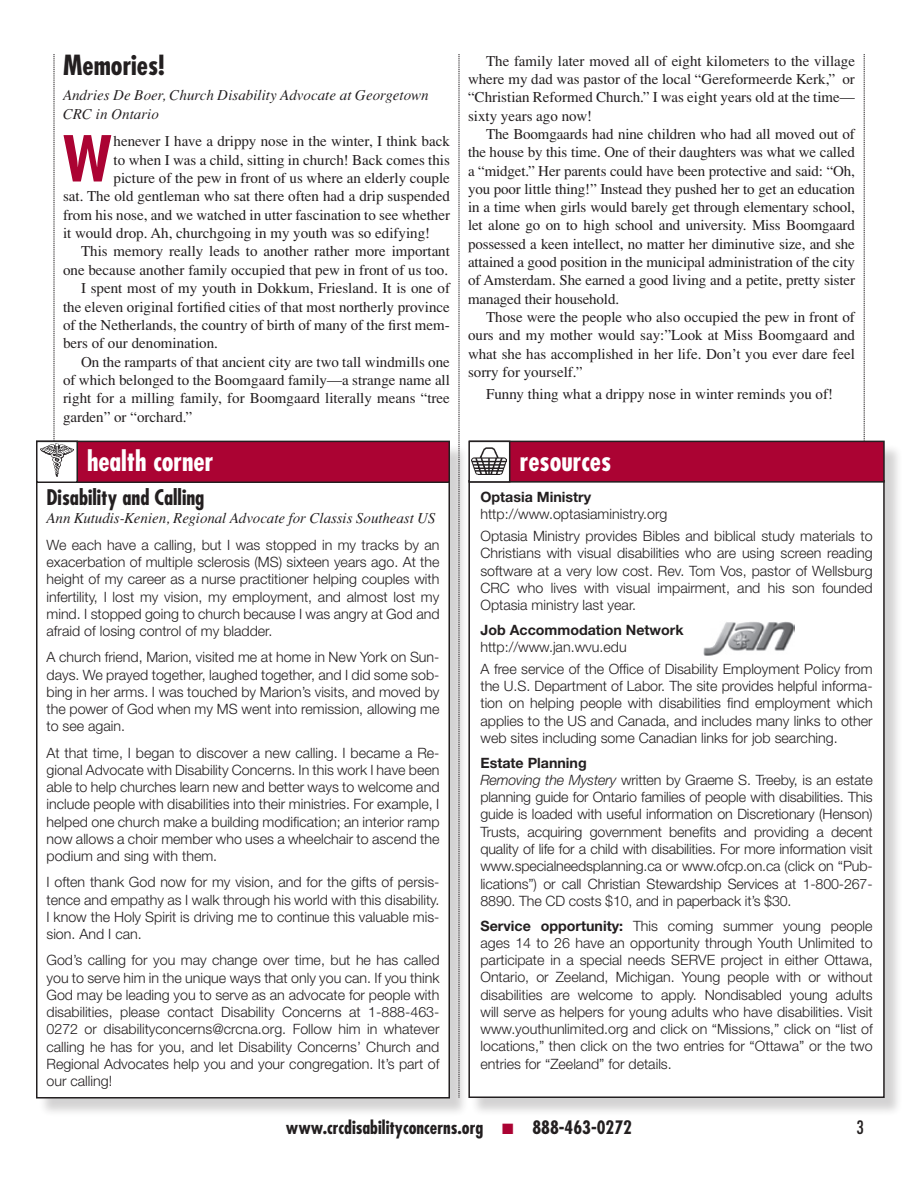
<style>
.page{position:relative;width:918px;height:1188px;background:#fff}
.page>*{position:absolute;margin:0;border:0;box-sizing:border-box;transform-origin:0 0}
.t1{font:700 condensed 61.5px "Futura";color:#ab0333}
.t2{font:700 condensed 27px "Futura";color:#fff}
.t3{font:700 condensed 27px "Futura";color:#231f20}
.t4{font:700 condensed 21px "Futura";color:#231f20}
.t5{font:700 condensed 18px "Futura";color:#231f20}
.t6{font:condensed 18px "Futura";color:#231f20}
.t7{font:15px/18.3px "Times";color:#231f20;text-align:justify}
.t8{font:italic 15px/18.8px "Times";letter-spacing:-.005em;color:#231f20}
.t9{font:300 14.25px/17.2px "Helvetica Neue LT Std";color:#231f20;text-align:justify}
.t10{font:700 14.25px "Helvetica Neue LT Std";color:#231f20}
.s1{font-weight:700}
.s2{font-style:italic}
.s3{color:#ab0333}
</style>
<div class="page">
<svg style="left:459px;top:54px;width:1px;height:389px"></svg>
<div style="left:38px;top:443px;width:441px;height:680px;background:#231f20;opacity:.2"></div>
<div style="left:37px;top:479px;width:412px;height:619px;background:#fff"></div>
<div style="left:37px;top:441px;width:412px;height:41px;background:#ab0333"></div>
<div style="left:36px;top:441px;width:414px;height:42px;border:2px solid #231f20"></div>
<div style="left:37px;top:441px;width:40px;height:41px;background:#fff"></div>
<img style="left:40px;top:444px;width:34px;height:32px">
<div style="left:36px;top:441px;width:42px;height:42px;border:2px solid #231f20"></div>
<div style="left:471px;top:443px;width:447px;height:680px;background:#231f20;opacity:.2"></div>
<div style="left:469px;top:481px;width:415px;height:616px;background:#fff"></div>
<div style="left:470px;top:441px;width:414px;height:41px;background:#ab0333"></div>
<div style="left:469px;top:441px;width:416px;height:42px;border:2px solid #231f20"></div>
<div style="left:469px;top:441px;width:41px;height:41px;background:#fff"></div>
<img style="left:472px;top:447px;width:35px;height:27px">
<div style="left:468px;top:441px;width:42px;height:42px;border:2px solid #231f20"></div>
<img style="left:703px;top:621px;width:91px;height:35px">
<svg style="left:54px;top:54px;width:1px;height:387px"></svg>
<svg style="left:864px;top:54px;width:1px;height:387px"></svg>
<h2 class="t3" style="left:63px;top:48px;width:103px">Memories!</h2>
<p class="t8" style="left:63px;top:86px;width:367px">Andries De Boer, Church Disability Advocate at Georgetown<br>CRC in Ontario</p>
<h1 class="t1" style="left:63px;top:119px;width:50px">W</h1>
<p class="t7" style="left:114px;top:132px;width:338px">henever I have a drippy nose in the winter, I think back</p>
<p class="t7" style="left:114px;top:151px;width:338px">to when I was a child, sitting in church! Back comes this</p>
<p class="t7" style="left:114px;top:169px;width:338px">picture of the pew in front of us where an elderly couple</p>
<p class="t7" style="left:63px;top:187px;width:388px">sat. The old gentleman who sat there often had a drip suspended</p>
<p class="t7" style="left:63px;top:206px;width:389px">from his nose, and we watched in utter fascination to see whether</p>
<p class="t7" style="left:63px;top:224px;width:369px">it would drop. Ah, churchgoing in my youth was so edifying!</p>
<p class="t7" style="left:81px;top:242px;width:371px">This memory really leads to another rather more important</p>
<p class="t7" style="left:63px;top:261px;width:387px">one because another family occupied that pew in front of us too.</p>
<p class="t7" style="left:81px;top:279px;width:371px">I spent most of my youth in Dokkum, Friesland. It is one of</p>
<p class="t7" style="left:63px;top:297px;width:388px">the eleven original fortified cities of that most northerly province</p>
<p class="t7" style="left:63px;top:316px;width:388px">of the Netherlands, the country of birth of many of the first mem-</p>
<p class="t7" style="left:63px;top:334px;width:156px">bers of our denomination.</p>
<p class="t7" style="left:81px;top:352px;width:370px">On the ramparts of that ancient city are two tall windmills one</p>
<p class="t7" style="left:63px;top:371px;width:389px">of which belonged to the Boomgaard family—a strange name all</p>
<p class="t7" style="left:63px;top:389px;width:388px">right for a milling family, for Boomgaard literally means “tree</p>
<p class="t7" style="left:63px;top:407px;width:131px">garden” or “orchard.”</p>
<h2 class="t2" style="left:87px;top:444px;width:128px">health corner</h2>
<h3 class="t4" style="left:46px;top:484px;width:160px">Disability and Calling</h3>
<p class="t8" style="left:46px;top:509px;width:391px">Ann Kutudis-Kenien, Regional Advocate for Classis Southeast US</p>
<p class="t9" style="left:46px;top:536px;width:395px">We each have a calling, but I was stopped in my tracks by an exacerbation of multiple sclerosis (MS) sixteen years ago. At the height of my career as a nurse practitioner helping couples with infertility, I lost my vision, my employment, and almost lost my mind. I stopped going to church because I was angry at God and afraid of losing control of my bladder.</p>
<p class="t9" style="left:46px;top:648px;width:395px">A church friend, Marion, visited me at home in New York on Sun&shy;days. We prayed together, laughed together, and I did some sob&shy;bing in her arms. I was touched by Marion’s visits, and moved by the power of God when my MS went into remission, allowing me to see again.</p>
<p class="t9" style="left:46px;top:744px;width:395px">At that time, I began to discover a new calling. I became a Re&shy;gional Advocate with Disability Concerns. In this work I have been able to help churches learn new and better ways to welcome and include people with disabilities into their ministries. For example, I helped one church make a building modification; an interior ramp now allows a choir member who uses a wheelchair to ascend the podium and sing with them.</p>
<p class="t9" style="left:46px;top:873px;width:395px">I often thank God now for my vision, and for the gifts of persis&shy;tence and empathy as I walk through his world with this disability.<br>I know the Holy Spirit is driving me to continue this valuable mis&shy;sion. And I can.</p>
<p class="t9" style="left:46px;top:951px;width:395px">God’s calling for you may change over time, but he has called you to serve him in the unique ways that only you can. If you think God may be leading you to serve as an advocate for people with disabilities, please contact Disability Concerns at 1-888-463- 0272 or disabilityconcerns@crcna.org. Follow him in whatever calling he has for you, and let Disability Concerns’ Church and Regional Advocates help you and your congregation. It’s part of our calling!</p>
<p class="t7" style="left:468px;top:52px;width:389px;text-indent:18px">The family later moved all of eight kilometers to the village where my dad was pastor of the local “Gereformeerde Kerk,” or “Christian Reformed Church.” I was eight years old at the time— sixty years ago now!</p>
<p class="t7" style="left:468px;top:125px;width:389px;text-indent:18px">The Boomgaards had nine children who had all moved out of the house by this time. One of their daughters was what we called a “midget.” Her parents could have been protective and said: “Oh, you poor little thing!” Instead they pushed her to get an education in a time when girls would barely get through elementary school, let alone go on to high school and university. Miss Boomgaard possessed a keen intellect, no matter her diminutive size, and she attained a good position in the municipal administration of the city of Amsterdam. She earned a good living and a petite, pretty sister managed their household.</p>
<p class="t7" style="left:468px;top:308px;width:389px;text-indent:18px">Those were the people who also occupied the pew in front of ours and my mother would say:”Look at Miss Boomgaard and what she has accomplished in her life. Don’t you ever dare feel sorry for yourself.”</p>
<p class="t7" style="left:486px;top:385px;width:349px">Funny thing what a drippy nose in winter reminds you of!</p>
<h2 class="t2" style="left:520px;top:444px;width:93px">resources</h2>
<p class="t10" style="left:480px;top:488px;width:112px">Optasia Ministry</p>
<p class="t9" style="left:480px;top:503px;width:394px;line-height:21.8px">http://www.optasiaministry.org<br>Optasia Ministry provides Bibles and biblical study materials to</p>
<p class="t9" style="left:480px;top:544px;width:394px">Christians with visual disabilities who are using screen reading software at a very low cost. Rev. Tom Vos, pastor of Wellsburg CRC who lives with visual impairment, and his son founded Optasia ministry last year.</p>
<p class="t10" style="left:480px;top:621px;width:205px">Job Accommodation Network</p>
<p class="t9" style="left:480px;top:636px;width:394px;line-height:21.8px">http://www.jan.wvu.edu<br>A free service of the Office of Disability Employment Policy from</p>
<p class="t9" style="left:480px;top:677px;width:394px">the U.S. Department of Labor. The site provides helpful informa&shy;tion on helping people with disabilities find employment which applies to the US and Canada, and includes many links to other web sites including some Canadian links for job searching.</p>
<p class="t9" style="left:480px;top:754px;width:394px;text-align:left"><span class="s1">Estate Planning<br></span><span class="s2">Removing the Mystery</span> written by Graeme S. Treeby, is an estate planning guide for Ontario families of people with disabilities. This guide is loaded with useful information on Discretionary (Henson)<br>Trusts, acquiring government benefits and providing a decent quality of life for a child with disabilities. For more information visit www.specialneedsplanning.ca or www.ofcp.on.ca (click on “Pub&shy;lications”) or call Christian Stewardship Services at 1-800-267- 8890. The CD costs $10, and in paperback it’s $30.</p>
<p class="t9" style="left:480px;top:917px;width:394px"><span class="s1">Service opportunity:</span> This coming summer young people ages 14 to 26 have an opportunity through Youth Unlimited to participate in a special needs SERVE project in either Ottawa, Ontario, or Zeeland, Michigan. Young people with or without disabilities are welcome to apply. Nondisabled young adults will serve as helpers for young adults who have disabilities. Visit www.youthunlimited.org and click on “Missions,” click on “list of locations,” then click on the two entries for “Ottawa” or the two entries for “Zeeland” for details.</p>
<p class="t5" style="left:286px;top:1116px;width:348px">www.crcdisabilityconcerns.org <span class="s3">■</span> 888-463-0272</p>
<p class="t6" style="left:857px;top:1116px;width:9px">3</p>
</div>
